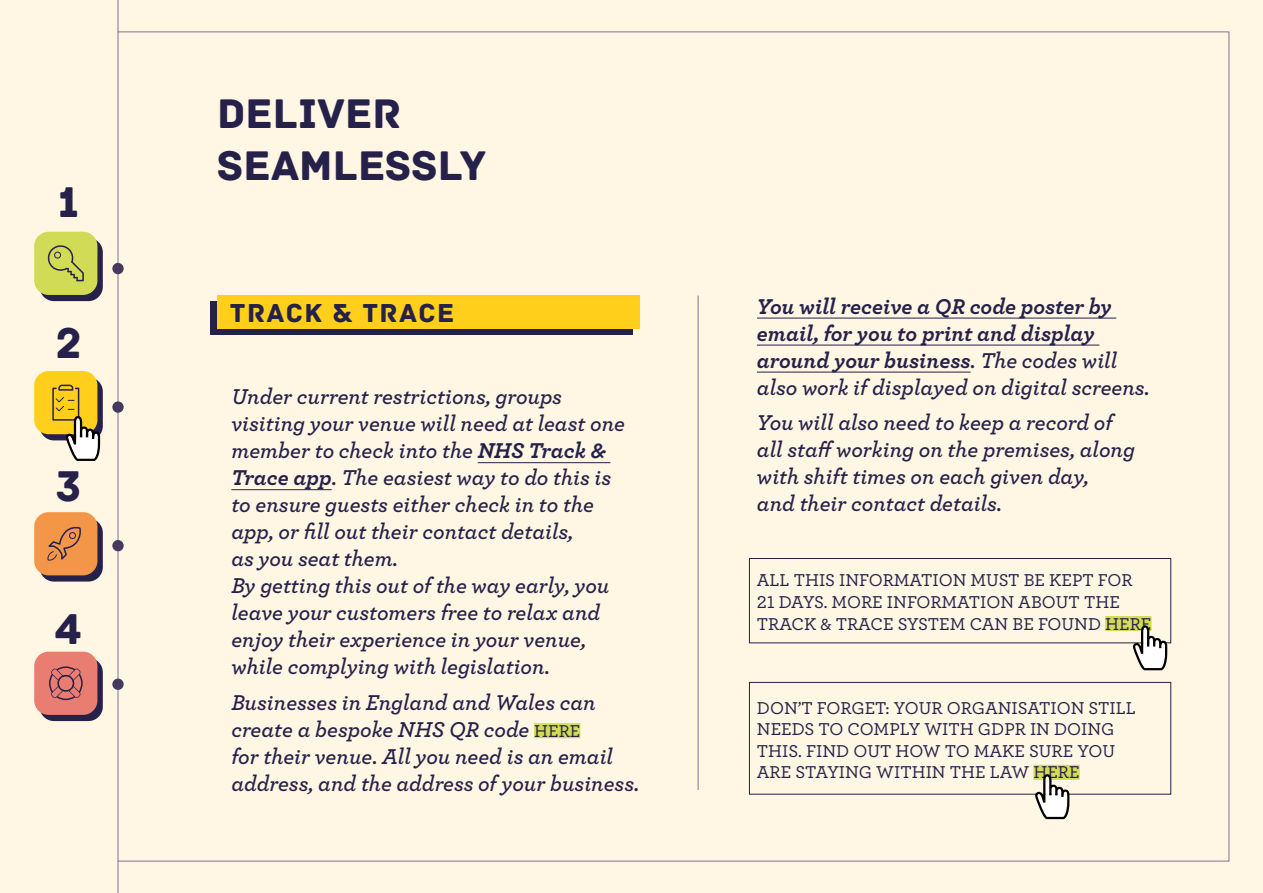
<style>
.page{position:relative;width:1263px;height:893px;background:#fff6e3}
.page>*{position:absolute;margin:0;border:0;box-sizing:border-box;transform-origin:0 0}
.t1{font:45.3px "Archive";color:#26214a}
.t2{font:43.5px/52.5px "Archive";color:#26214a}
.t3{font:27.3px "Archive";letter-spacing:.05em;color:#26214a}
.t4{font:italic 600 22.5px/27px "Archer";color:#26214a}
.t5{font:italic 700 22.5px/27px "Archer";color:#26214a}
.t6{font:500 18px/21.6px "Archer";color:#26214a}
.s1{font-weight:600}
.s2{font-weight:700}
.s3{font-weight:500;font-style:normal;font-size:18px}
</style>
<div class="page">
<hr style="left:118px;top:0;width:1px;height:893px;background:#827592">
<div style="left:211px;top:301px;width:422px;height:34px;background:#26214a"></div>
<div style="left:217px;top:296px;width:422px;height:33px;background:#ffcf1b"></div>
<hr style="left:757px;top:318px;width:359px;height:1px;background:#26214a">
<hr style="left:757px;top:345px;width:342px;height:1px;background:#26214a">
<hr style="left:757px;top:372px;width:213px;height:1px;background:#26214a">
<hr style="left:478px;top:462px;width:132px;height:1px;background:#26214a">
<hr style="left:231px;top:489px;width:101px;height:1px;background:#26214a">
<div style="left:534px;top:723px;width:46px;height:15px;background:#d2db56"></div>
<hr style="left:698px;top:296px;width:1px;height:494px;background:#827592">
<div style="left:40px;top:377px;width:63px;height:63px;background:#26214a;border-radius:14px"></div>
<div style="left:34px;top:371px;width:63px;height:63px;background:#ffcf1b;border-radius:14px"></div>
<svg style="left:40px;top:518px;width:63px;height:64px"></svg>
<div style="left:34px;top:512px;width:63px;height:63px;background:#f49648;border-radius:14px"></div>
<div style="left:40px;top:238px;width:63px;height:63px;background:#26214a;border-radius:14px"></div>
<div style="left:34px;top:232px;width:63px;height:63px;background:#d2db56;border-radius:14px"></div>
<div style="left:40px;top:658px;width:63px;height:63px;background:#26214a;border-radius:14px"></div>
<div style="left:34px;top:652px;width:63px;height:63px;background:#ea7d72;border-radius:14px"></div>
<div style="left:112px;top:263px;width:12px;height:11px;background:#463960;border-radius:50%"></div>
<div style="left:112px;top:401px;width:12px;height:12px;background:#463960;border-radius:50%"></div>
<div style="left:112px;top:540px;width:12px;height:11px;background:#463960;border-radius:50%"></div>
<div style="left:112px;top:679px;width:12px;height:11px;background:#463960;border-radius:50%"></div>
<svg style="left:47px;top:245px;width:37px;height:37px"></svg>
<div style="left:54px;top:252px;width:7px;height:6px;border:1px solid #26214a;border-radius:50%"></div>
<svg style="left:47px;top:527px;width:34px;height:34px"></svg>
<svg style="left:49px;top:666px;width:34px;height:35px"></svg>
<svg style="left:52px;top:384px;width:48px;height:77px"></svg>
<div style="left:1105px;top:616px;width:25px;height:15px;background:#d2db56"></div>
<div style="left:1130px;top:616px;width:21px;height:15px;background:#d2db56"></div>
<div style="left:749px;top:558px;width:422px;height:85px;border:1px solid #26214a"></div>
<svg style="left:1132px;top:625px;width:35px;height:45px"></svg>
<div style="left:1033px;top:765px;width:25px;height:15px;background:#d2db56"></div>
<div style="left:1058px;top:765px;width:22px;height:15px;background:#d2db56"></div>
<div style="left:749px;top:682px;width:422px;height:112px;border:1px solid #26214a"></div>
<svg style="left:1035px;top:774px;width:34px;height:45px"></svg>
<h1 class="t1" style="left:57px;top:175px;width:24px">1</h1>
<h1 class="t1" style="left:56px;top:316px;width:27px">2</h1>
<h1 class="t1" style="left:56px;top:459px;width:27px">3</h1>
<h1 class="t1" style="left:55px;top:602px;width:29px">4</h1>
<h2 class="t2" style="left:217px;top:88px;width:270px">DELIVER<br>SEAMLESSLY</h2>
<p class="t3" style="left:230px;top:297px;width:226px">TRACK &amp; TRACE</p>
<p class="t5" style="left:757px;top:291px;width:394px">You will receive a QR code poster by email, for you to print and display around your business<span class="s1">. The codes will also work if displayed on digital screens.</span></p>
<p class="t4" style="left:757px;top:408px;width:380px">You will also need to keep a record of all staff working on the premises, along with shift times on each given day,<br>and their contact details.</p>
<p class="t4" style="left:231px;top:382px;width:395px">Under current restrictions, groups visiting your venue will need at least one member to check into the <span class="s2">NHS Track &amp; Trace app</span>. The easiest way to do this is to ensure guests either check in to the app, or fill out their contact details,<br>as you seat them.<br>By getting this out of the way early, you leave your customers free to relax and enjoy their experience in your venue, while complying with legislation.</p>
<p class="t4" style="left:231px;top:687px;width:409px">Businesses in England and Wales can create a bespoke NHS QR code <span class="s3">HERE<br></span>for their venue. All you need is an email address, and the address of your business.</p>
<p class="t6" style="left:757px;top:569px;width:396px">ALL THIS INFORMATION MUST BE KEPT FOR<br>21 DAYS. MORE INFORMATION ABOUT THE<br>TRACK &amp; TRACE SYSTEM CAN BE FOUND HERE</p>
<p class="t6" style="left:757px;top:696px;width:380px">DON’T FORGET: YOUR ORGANISATION STILL NEEDS TO COMPLY WITH GDPR IN DOING THIS. FIND OUT HOW TO MAKE SURE YOU ARE STAYING WITHIN THE LAW HERE</p>
</div>
